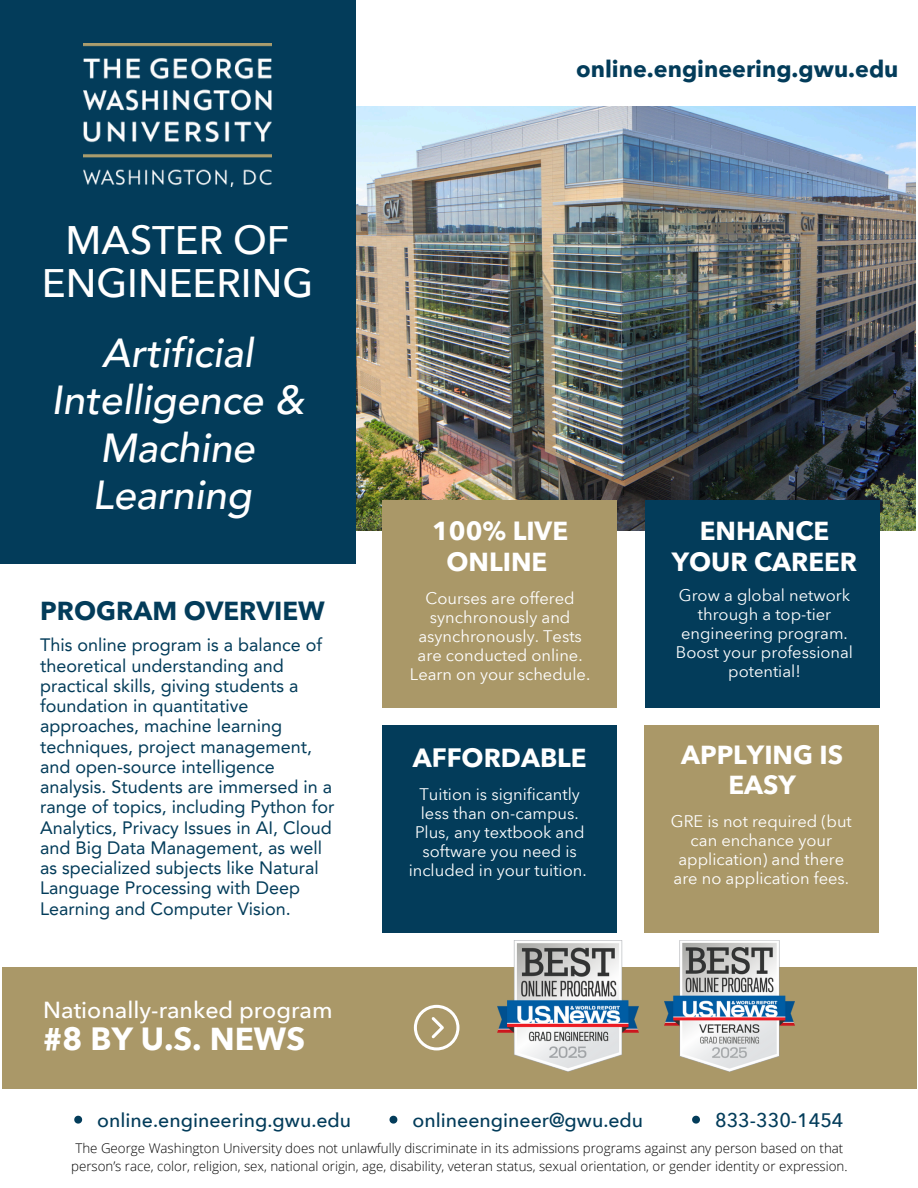
<style>
.page{position:relative;width:918px;height:1188px;background:#fff}
.page>*{position:absolute;margin:0;border:0;box-sizing:border-box;transform-origin:0 0}
.t1{font:italic 500 40.5px/47.2px "Avenir LT Pro";color:#fff;text-align:center}
.t2{font:500 39.75px/42.8px "Avenir Next Thai Modern";color:#fff;text-align:center}
.t3{font:700 31.65px "Avenir Next Thai Modern";color:#fff}
.t4{font:700 25.95px/30.3px "Avenir Next Thai Modern";color:#fff;text-align:center}
.t5{font:700 25.95px "Avenir Next Thai Modern";color:#033c5a}
.t6{font:700 23.25px "Avenir Next Thai Modern";color:#033c5a}
.t7{font:500 23.25px "Avenir Next Thai Modern";color:#fff}
.t8{font:500 19.5px "Avenir Next Thai Modern";color:#033c5a}
.t9{font:18px/20.2px "Avenir LT Pro";color:#033c5a}
.t10{font:16.5px/19.2px "Avenir Next Thai Modern";color:#fff;text-align:center}
.t11{font:300 13.35px/17.9px "Open Sans";color:#000;text-align:center}
</style>
<div class="page">
<img style="left:355px;top:106px;width:561px;height:425px">
<div style="left:382px;top:501px;width:235px;height:207px;background:#aa9868"></div>
<div style="left:2px;top:967px;width:914px;height:121px;background:#aa9868"></div>
<svg style="left:414px;top:1005px;width:45px;height:45px"></svg>
<div style="left:382px;top:725px;width:235px;height:208px;background:#033c5a"></div>
<div style="left:0;top:0;width:355px;height:563px;background:#033c5a"></div>
<div style="left:644px;top:725px;width:235px;height:208px;background:#aa9868"></div>
<div style="left:645px;top:501px;width:235px;height:207px;background:#033c5a"></div>
<img style="left:84px;top:43px;width:187px;height:143px">
<svg style="left:74px;top:1116px;width:8px;height:8px"></svg>
<svg style="left:390px;top:1116px;width:7px;height:8px"></svg>
<svg style="left:692px;top:1116px;width:8px;height:8px"></svg>
<img style="left:498px;top:941px;width:141px;height:130px">
<img style="left:665px;top:941px;width:129px;height:130px">
<p class="t2" style="left:42px;top:217px;width:273px">MASTER OF<br>ENGINEERING</p>
<h4 class="t1" style="left:51px;top:333px;width:254px">Artificial<br>Intelligence &amp;<br>Machine<br>Learning</h4>
<h5 class="t5" style="left:40px;top:591px;width:286px">PROGRAM OVERVIEW</h5>
<p class="t9" style="left:40px;top:637px;width:296px">This online program is a balance of theoretical understanding and practical skills, giving students a foundation in quantitative approaches, machine learning techniques, project management, and open-source intelligence analysis. Students are immersed in a range of topics, including Python for Analytics, Privacy Issues in AI, Cloud and Big Data Management, as well as specialized subjects like Natural Language Processing with Deep Learning and Computer Vision.</p>
<h4 class="t7" style="left:43px;top:992px;width:291px">Nationally-ranked program</h4>
<h4 class="t3" style="left:43px;top:1014px;width:263px">#8 BY U.S. NEWS</h4>
<p class="t6" style="left:576px;top:51px;width:324px">online.engineering.gwu.edu</p>
<p class="t4" style="left:432px;top:515px;width:137px">100% LIVE<br>ONLINE</p>
<h1 class="t10" style="left:410px;top:588px;width:182px">Courses are offered synchronously and asynchronously. Tests are conducted online.<br>Learn on your schedule.</h1>
<h2 class="t4" style="left:413px;top:742px;width:175px">AFFORDABLE</h2>
<p class="t10" style="left:409px;top:784px;width:180px">Tuition is significantly less than on-campus.<br>Plus, any textbook and software you need is included in your tuition.</p>
<p class="t4" style="left:672px;top:515px;width:187px">ENHANCE<br>YOUR CAREER</p>
<h4 class="t10" style="left:676px;top:585px;width:179px">Grow a global network through a top-tier engineering program.<br>Boost your professional potential!</h4>
<h6 class="t4" style="left:681px;top:738px;width:164px">APPLYING IS<br>EASY</h6>
<h4 class="t10" style="left:671px;top:811px;width:182px">GRE is not required (but can enchance your application) and there are no application fees.</h4>
<p class="t8" style="left:97px;top:1105px;width:256px">online.engineering.gwu.edu</p>
<p class="t8" style="left:413px;top:1105px;width:232px">onlineengineer@gwu.edu</p>
<p class="t8" style="left:715px;top:1105px;width:130px">833-330-1454</p>
<h5 class="t11" style="left:71px;top:1139px;width:778px">The George Washington University does not unlawfully discriminate in its admissions programs against any person based on that person’s race, color, religion, sex, national origin, age, disability, veteran status, sexual orientation, or gender identity or expression.</h5>
</div>
